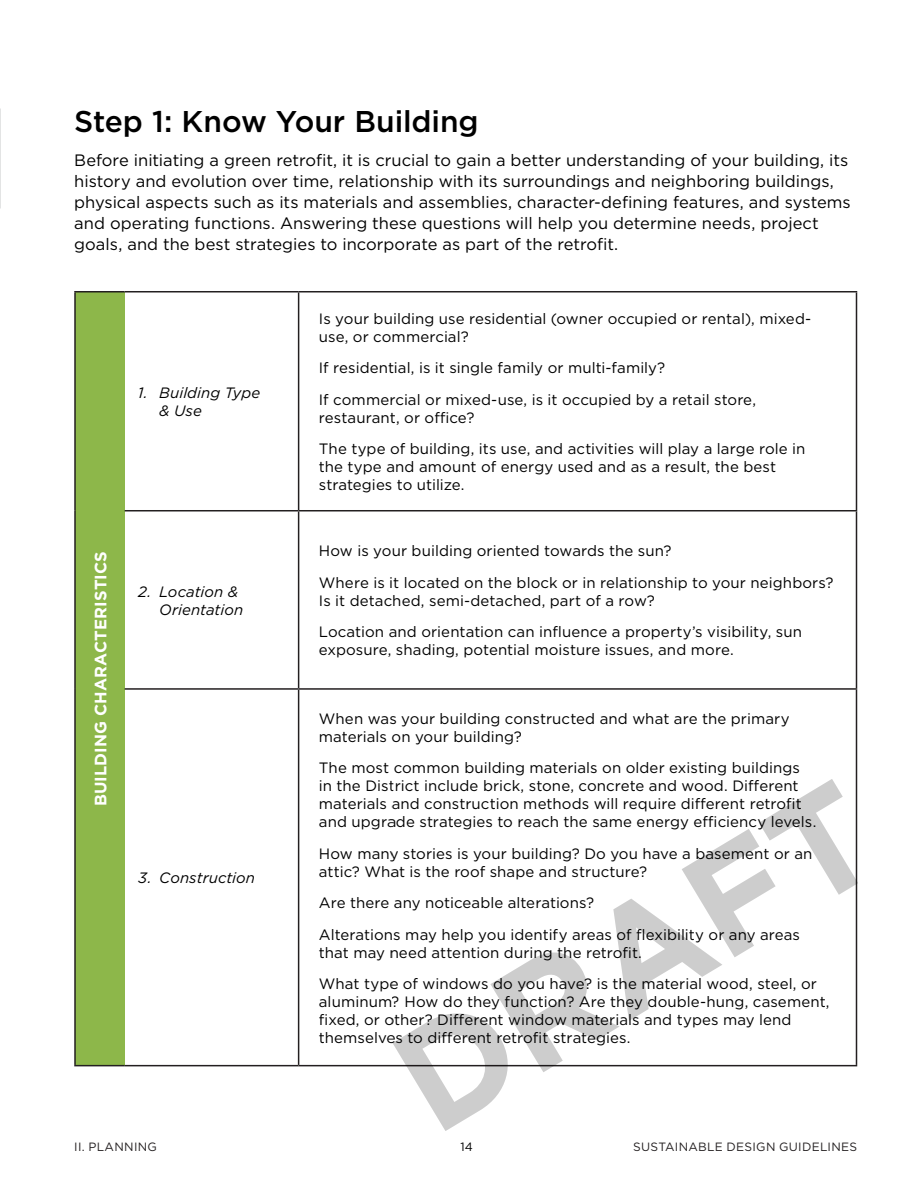
<style>
.page{position:relative;width:918px;height:1188px;background:#fff}
.page>*{position:absolute;margin:0;border:0;box-sizing:border-box;transform-origin:0 0}
.t1{font:700 147px "Gotham";color:#000}
.subhead_20_24{font:500 30px "Gotham";letter-spacing:-.005em;color:#000}
.text_11_14{font:16.5px/21px "Gotham";color:#000}
.text_11_14-2{font:700 16.5px "Gotham";letter-spacing:.005em;color:#fff}
.Text_10_12{font:15px/18px "Gotham";letter-spacing:.005em;color:#000}
.t2{font:italic 15px/18px "Gotham";color:#000}
.t3{font:12px "Gotham";letter-spacing:.025em;color:#231f20}
.t4{font:12px "Gotham";color:#000}
</style>
<div class="page">
<div style="left:75px;top:292px;width:50px;height:774px;background:#8db74a"></div>
<hr style="left:298px;top:292px;width:1px;height:218px;background:#231f20">
<hr style="left:298px;top:511px;width:1px;height:177px;background:#231f20">
<hr style="left:298px;top:690px;width:1px;height:375px;background:#231f20">
<hr style="left:125px;top:291px;width:174px;height:1px;background:#231f20">
<hr style="left:299px;top:291px;width:558px;height:1px;background:#231f20">
<hr style="left:856px;top:292px;width:1px;height:218px;background:#231f20">
<hr style="left:125px;top:510px;width:174px;height:1px;background:#231f20">
<hr style="left:299px;top:510px;width:558px;height:1px;background:#231f20">
<hr style="left:856px;top:511px;width:1px;height:177px;background:#231f20">
<hr style="left:125px;top:688px;width:174px;height:2px;background:#231f20">
<hr style="left:299px;top:688px;width:558px;height:2px;background:#231f20">
<hr style="left:856px;top:690px;width:1px;height:375px;background:#231f20">
<hr style="left:125px;top:1065px;width:174px;height:1px;background:#231f20">
<hr style="left:299px;top:1065px;width:558px;height:1px;background:#231f20">
<hr style="left:74px;top:291px;width:51px;height:1px;background:#231f20">
<hr style="left:74px;top:292px;width:2px;height:219px;background:#231f20">
<hr style="left:74px;top:511px;width:2px;height:178px;background:#231f20">
<hr style="left:74px;top:689px;width:2px;height:376px;background:#231f20">
<hr style="left:74px;top:1065px;width:51px;height:1px;background:#231f20">
<p class="subhead_20_24" style="left:74px;top:102px;width:406px">Step 1: Know Your Building</p>
<p class="text_11_14" style="left:74px;top:150px;width:778px">Before initiating a green retrofit, it is crucial to gain a better understanding of your building, its history and evolution over time, relationship with its surroundings and neighboring buildings, physical aspects such as its materials and assemblies, character-defining features, and systems and operating functions. Answering these questions will help you determine needs, project goals, and the best strategies to incorporate as part of the retrofit.</p>
<p class="t2" style="left:159px;top:384px;width:103px;text-indent:-21px">1. Building Type &amp; Use</p>
<p class="text_11_14-2" style="left:90px;top:806px;width:257px;rotate:-90deg">BUILDING CHARACTERISTICS</p>
<p class="t2" style="left:159px;top:582px;width:86px;text-indent:-21px">2. Location &amp;<br>Orientation</p>
<p class="t2" style="left:138px;top:869px;width:119px">3. Construction</p>
<p class="Text_10_12" style="left:319px;top:309px;width:494px">Is your building use residential (owner occupied or rental), mixed&shy;use, or commercial?</p>
<p class="Text_10_12" style="left:319px;top:359px;width:348px">If residential, is it single family or multi-family?</p>
<p class="Text_10_12" style="left:319px;top:390px;width:439px">If commercial or mixed-use, is it occupied by a retail store, restaurant, or office?</p>
<p class="Text_10_12" style="left:319px;top:440px;width:488px">The type of building, its use, and activities will play a large role in the type and amount of energy used and as a result, the best strategies to utilize.</p>
<p class="Text_10_12" style="left:319px;top:542px;width:354px">How is your building oriented towards the sun?</p>
<p class="Text_10_12" style="left:319px;top:573px;width:516px">Where is it located on the block or in relationship to your neighbors?<br>Is it detached, semi-detached, part of a row?</p>
<p class="Text_10_12" style="left:319px;top:623px;width:485px">Location and orientation can influence a property’s visibility, sun exposure, shading, potential moisture issues, and more.</p>
<p class="Text_10_12" style="left:319px;top:709px;width:472px">When was your building constructed and what are the primary materials on your building?</p>
<p class="Text_10_12" style="left:319px;top:758px;width:499px">The most common building materials on older existing buildings in the District include brick, stone, concrete and wood. Different materials and construction methods will require different retrofit and upgrade strategies to reach the same energy efficiency levels.</p>
<p class="Text_10_12" style="left:319px;top:844px;width:495px">How many stories is your building? Do you have a basement or an attic? What is the roof shape and structure?</p>
<p class="Text_10_12" style="left:319px;top:893px;width:277px">Are there any noticeable alterations?</p>
<p class="Text_10_12" style="left:319px;top:925px;width:483px">Alterations may help you identify areas of flexibility or any areas that may need attention during the retrofit.</p>
<p class="Text_10_12" style="left:319px;top:974px;width:512px">What type of windows do you have? is the material wood, steel, or aluminum? How do they function? Are they double-hung, casement, fixed, or other? Different window materials and types may lend themselves to different retrofit strategies.</p>
<h1 class="t1" style="left:358px;top:1009px;width:532px;rotate:-31deg">DRAFT</h1>
<p class="t3" style="left:74px;top:1139px;width:84px">II. PLANNING</p>
<p class="t4" style="left:460px;top:1139px;width:14px">14</p>
<p class="t3" style="left:633px;top:1139px;width:226px">SUSTAINABLE DESIGN GUIDELINES</p>
</div>
